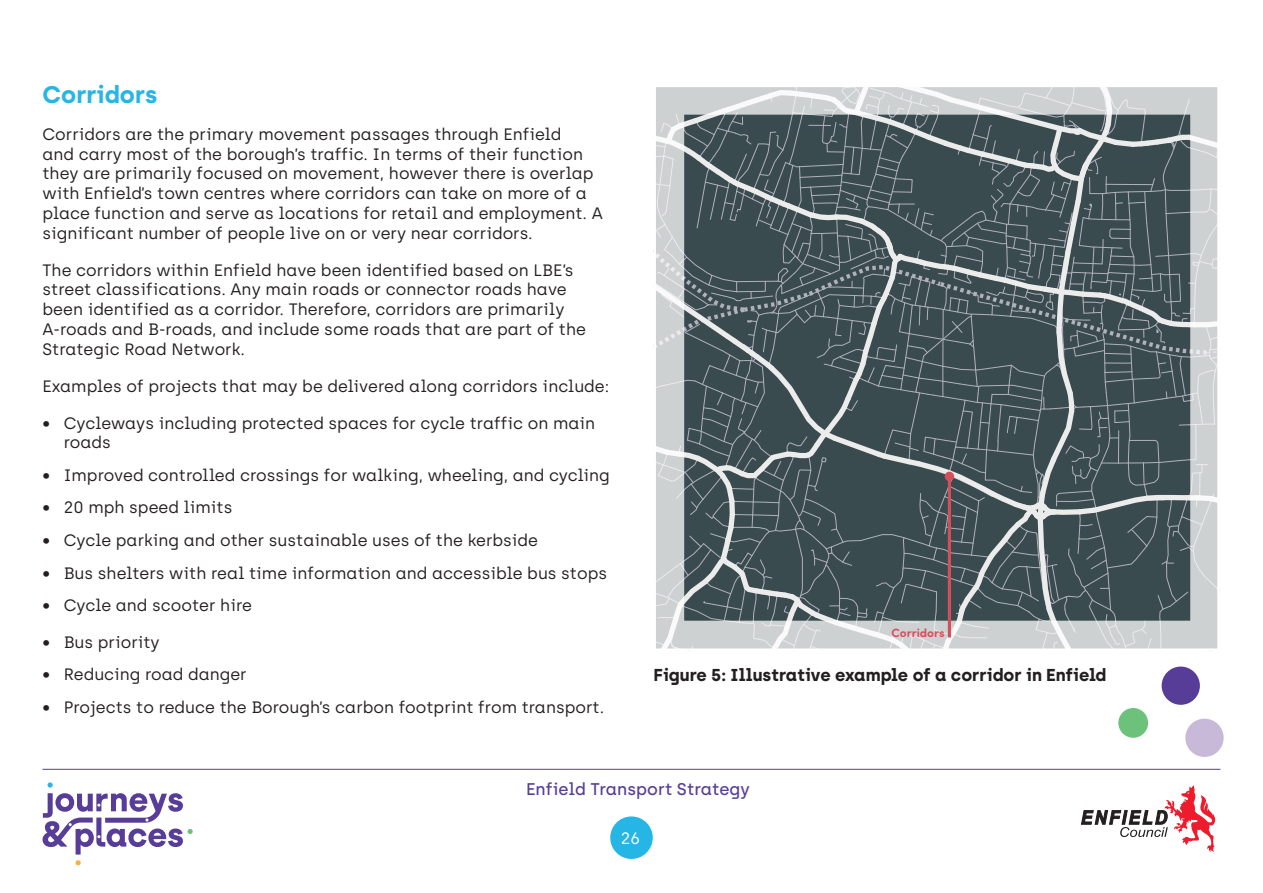
<style>
.page{position:relative;width:1263px;height:893px;background:#fff}
.page>*{position:absolute;margin:0;border:0;box-sizing:border-box;transform-origin:0 0}
.Heading_2{font:700 24px "Archia";color:#26b6e6}
.subhead_1{font:700 17.25px "Archia";color:#231f20}
.t1{font:500 16.95px "Archia";color:#573d98}
.body_copy{font:16.5px/19.8px "Archia";color:#231f20}
.t2{font:16.5px "Archia";color:#fff}
.p_y60_Label-regular-outline{font:700 12px "Sofia Pro";color:#d54f5b}
</style>
<div class="page">
<div style="left:610px;top:816px;width:43px;height:43px;background:#26b6e6;border-radius:50%"></div>
<svg style="left:43px;top:782px;width:150px;height:83px"></svg>
<svg style="left:1081px;top:785px;width:134px;height:67px"></svg>
<hr style="left:43px;top:769px;width:1177px;height:1px;background:#573d98">
<div style="left:1118px;top:708px;width:30px;height:30px;background:#6dc27b;border-radius:50%"></div>
<div style="left:1185px;top:719px;width:39px;height:38px;background:#c7b9d7;border-radius:50%"></div>
<div style="left:1161px;top:666px;width:39px;height:39px;background:#573d98;border-radius:50%"></div>
<svg style="left:657px;top:88px;width:559px;height:560px;background:#667376"></svg>
<div style="left:654px;top:85px;width:565px;height:566px;border:2px solid #fff"></div>
<hr style="left:948px;top:476px;width:3px;height:161px;background:#d54f5b">
<div style="left:945px;top:472px;width:9px;height:9px;background:#d54f5b;border-radius:50%"></div>
<p class="Heading_2" style="left:43px;top:80px;width:116px">Corridors</p>
<p class="body_copy" style="left:43px;top:124px;width:562px">Corridors are the primary movement passages through Enfield<br>and carry most of the borough’s traffic. In terms of their function they are primarily focused on movement, however there is overlap with Enfield’s town centres where corridors can take on more of a place function and serve as locations for retail and employment. A significant number of people live on or very near corridors.</p>
<p class="body_copy" style="left:43px;top:260px;width:545px">The corridors within Enfield have been identified based on LBE’s street classifications. Any main roads or connector roads have been identified as a corridor. Therefore, corridors are primarily A-roads and B-roads, and include some roads that are part of the Strategic Road Network.</p>
<p class="body_copy" style="left:43px;top:376px;width:568px">Examples of projects that may be delivered along corridors include:</p>
<p class="body_copy" style="left:64px;top:413px;width:533px;text-indent:-21px">• Cycleways including protected spaces for cycle traffic on main roads</p>
<p class="body_copy" style="left:43px;top:465px;width:569px">• Improved controlled crossings for walking, wheeling, and cycling</p>
<p class="body_copy" style="left:43px;top:498px;width:191px">• 20 mph speed limits</p>
<p class="body_copy" style="left:43px;top:530px;width:497px">• Cycle parking and other sustainable uses of the kerbside</p>
<p class="body_copy" style="left:43px;top:563px;width:566px">• Bus shelters with real time information and accessible bus stops</p>
<p class="body_copy" style="left:43px;top:595px;width:211px">• Cycle and scooter hire</p>
<p class="body_copy" style="left:43px;top:632px;width:119px">• Bus priority</p>
<p class="body_copy" style="left:43px;top:665px;width:206px">• Reducing road danger</p>
<p class="body_copy" style="left:43px;top:697px;width:563px">• Projects to reduce the Borough’s carbon footprint from transport.</p>
<p class="p_y60_Label-regular-outline" style="left:892px;top:624px;width:54px">Corridors</p>
<p class="subhead_1" style="left:653px;top:664px;width:454px">Figure 5: Illustrative example of a corridor in Enfield</p>
<p class="t1" style="left:526px;top:779px;width:225px">Enfield Transport Strategy</p>
<p class="t2" style="left:621px;top:828px;width:21px">26</p>
</div>
